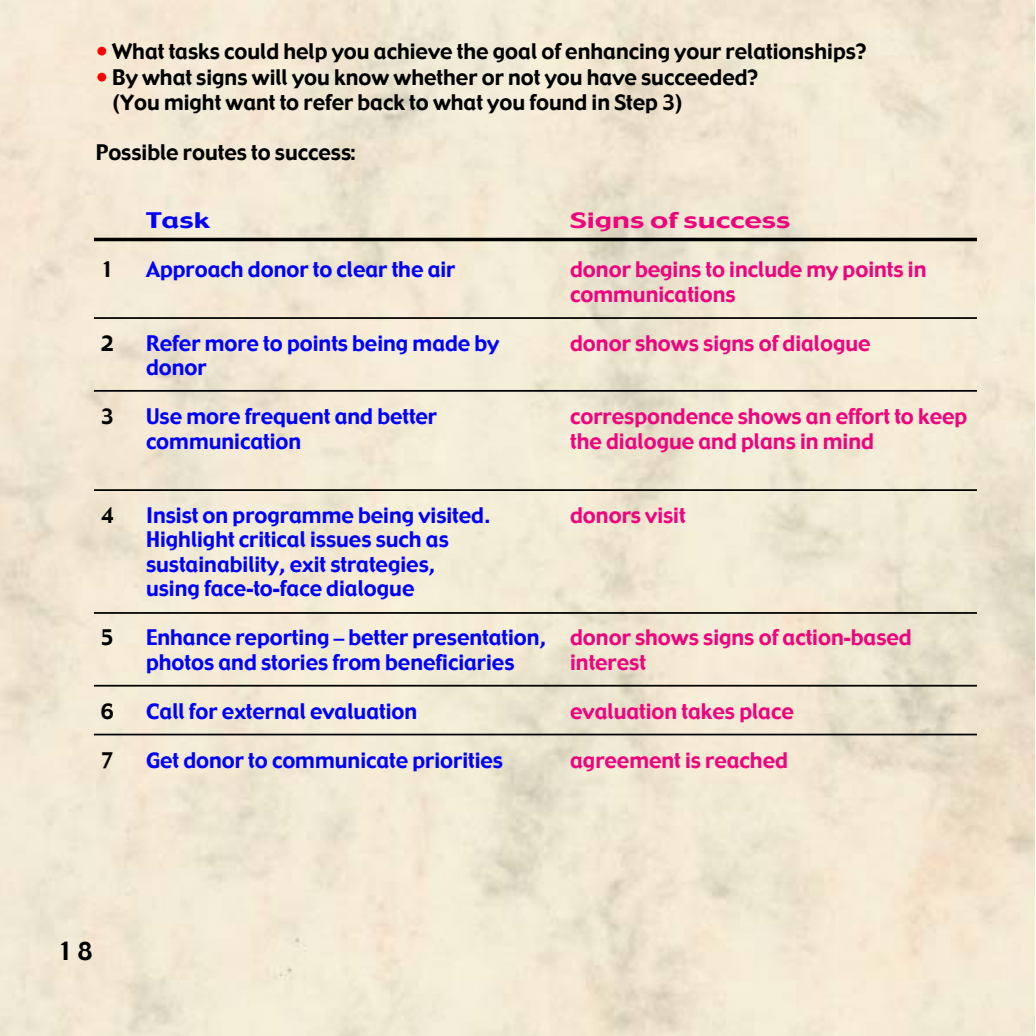
<style>
.page{position:relative;width:1036px;height:1036px;background:#fff}
.page>*{position:absolute;margin:0;border:0;box-sizing:border-box;transform-origin:0 0}
.t1{font:24.5px "Gadget";color:#000}
.t2{font:21px/24.5px "Gadget";color:#00f}
.t3{font:21px/24.5px "Gadget";color:#ef047e}
.t4{font:21px/25.2px "Gadget";color:#000}
.t5{font:21px "Gadget";color:#ef047e;scale:1.4 1}
.t6{font:21px "Gadget";color:#00f;scale:1.4 1}
.s1{color:#f00}
.s2{font-family:"Arial";font-weight:900}
</style>
<div class="page">
<img style="left:0;top:0;width:1035px;height:1036px">
<hr style="left:94px;top:238px;width:883px;height:3px;background:#000">
<hr style="left:94px;top:317px;width:883px;height:2px;background:#000">
<hr style="left:94px;top:390px;width:883px;height:2px;background:#000">
<hr style="left:94px;top:489px;width:883px;height:2px;background:#000">
<hr style="left:94px;top:612px;width:883px;height:2px;background:#000">
<hr style="left:94px;top:685px;width:883px;height:1px;background:#000">
<hr style="left:94px;top:733px;width:883px;height:2px;background:#000">
<p class="t4" style="left:96px;top:39px;width:772px"><span class="s1">•</span> What tasks could help you achieve the goal of enhancing your relationships?</p>
<p class="t4" style="left:113px;top:64px;width:647px;text-indent:-17px"><span class="s1">•</span> By what signs will you know whether or not you have succeeded? (You might want to refer back to what you found in Step 3)</p>
<p class="t4" style="left:96px;top:140px;width:261px">Possible routes to success:</p>
<p class="t4" style="left:101px;top:257px;width:15px">1</p>
<p class="t4" style="left:101px;top:330px;width:15px">2</p>
<p class="t4" style="left:101px;top:404px;width:15px">3</p>
<p class="t4" style="left:101px;top:502px;width:15px">4</p>
<p class="t4" style="left:101px;top:624px;width:15px">5</p>
<p class="t4" style="left:101px;top:698px;width:15px">6</p>
<p class="t4" style="left:101px;top:747px;width:15px">7</p>
<p class="t6" style="left:146px;top:207px;width:47px">Task</p>
<p class="t2" style="left:146px;top:257px;width:311px">Approach donor to clear the air</p>
<p class="t2" style="left:146px;top:331px;width:355px">Refer more to points being made by donor</p>
<p class="t2" style="left:146px;top:404px;width:293px">Use more frequent and better communication</p>
<p class="t2" style="left:146px;top:502px;width:346px">Insist on programme being visited.<br>Highlight critical issues such as sustainability, exit strategies, using face<span class="s2">-</span>to<span class="s2">-</span>face dialogue</p>
<p class="t2" style="left:146px;top:625px;width:402px">Enhance reporting <span class="s2">–</span> better presentation, photos and stories from beneficiaries</p>
<p class="t2" style="left:146px;top:698px;width:273px">Call for external evaluation</p>
<p class="t2" style="left:146px;top:747px;width:359px">Get donor to communicate priorities</p>
<p class="t5" style="left:570px;top:207px;width:159px">Signs of success</p>
<p class="t3" style="left:570px;top:257px;width:358px">donor begins to include my points in communications</p>
<p class="t3" style="left:570px;top:331px;width:302px">donor shows signs of dialogue</p>
<p class="t3" style="left:570px;top:404px;width:399px">correspondence shows an effort to keep the dialogue and plans in mind</p>
<p class="t3" style="left:570px;top:502px;width:117px">donors visit</p>
<p class="t3" style="left:570px;top:625px;width:343px">donor shows signs of action<span class="s2">-</span>based interest</p>
<p class="t3" style="left:570px;top:698px;width:225px">evaluation takes place</p>
<p class="t3" style="left:570px;top:747px;width:219px">agreement is reached</p>
<p class="t1" style="left:58px;top:936px;width:36px">18</p>
</div>
